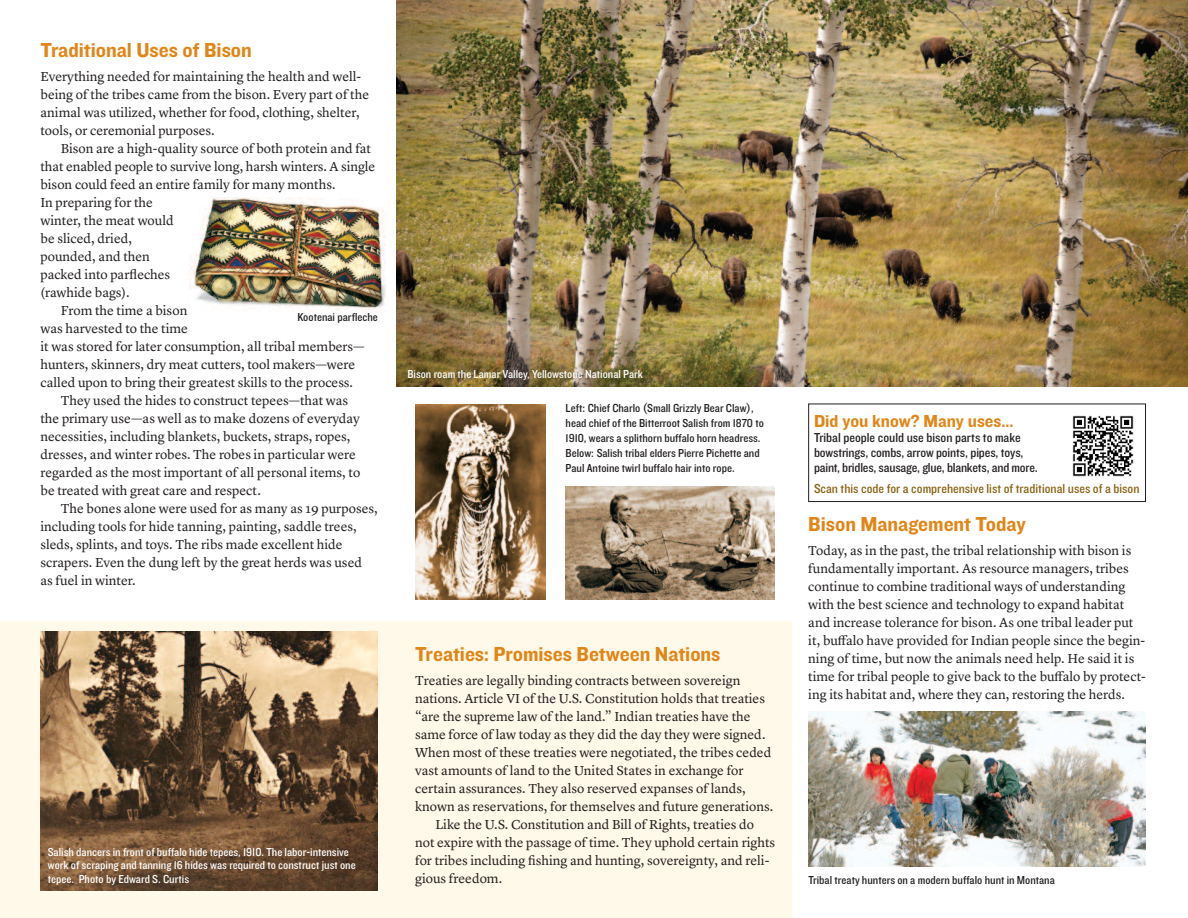
<style>
.page{position:relative;width:1188px;height:918px;background:#fff}
.page>*{position:absolute;margin:0;border:0;box-sizing:border-box;transform-origin:0 0}
.t1{font:21px "Knockout 51 Middleweight";color:#e08619}
.t2{font:18px "Knockout 51 Middleweight";color:#e08619}
.t3{font:13.5px/18px "Lyon Text";color:#231f20}
.t4{font:13.5px/15px "Knockout 30 Junior Welterwt";letter-spacing:-.01em;color:#231f20}
.t5{font:13.5px "Knockout 30 Junior Welterwt";color:#886113}
.t6{font:12px/15px "Knockout 30 Junior Welterwt";color:#231f20}
.t7{font:12px/13.5px "Knockout 30 Junior Welterwt";color:#fff}
</style>
<div class="page">
<img style="left:566px;top:486px;width:209px;height:114px">
<img style="left:415px;top:405px;width:130px;height:194px">
<img style="left:189px;top:197px;width:197px;height:115px">
<img style="left:396px;top:0;width:792px;height:387px">
<div style="left:0;top:621px;width:792px;height:297px;background:#fef9e8"></div>
<img style="left:40px;top:632px;width:338px;height:258px">
<img style="left:1072px;top:415px;width:62px;height:62px">
<div style="left:808px;top:404px;width:338px;height:98px;border:1px solid #231f20"></div>
<img style="left:808px;top:712px;width:338px;height:155px">
<h1 class="t1" style="left:40px;top:43px;width:213px">Traditional Uses of Bison</h1>
<p class="t3" style="left:40px;top:69px;width:330px">Everything needed for maintaining the health and well&shy;being of the tribes came from the bison. Every part of the animal was utilized, whether for food, clothing, shelter, tools, or ceremonial purposes.</p>
<p class="t3" style="left:61px;top:141px;width:312px">Bison are a high-quality source of both protein and fat</p>
<p class="t3" style="left:40px;top:159px;width:336px">that enabled people to survive long, harsh winters. A single</p>
<p class="t3" style="left:40px;top:177px;width:297px">bison could feed an entire family for many months.</p>
<p class="t3" style="left:40px;top:195px;width:114px">In preparing for the</p>
<p class="t3" style="left:40px;top:213px;width:135px">winter, the meat would</p>
<p class="t3" style="left:40px;top:231px;width:93px">be sliced, dried,</p>
<p class="t3" style="left:40px;top:249px;width:111px">pounded, and then</p>
<p class="t3" style="left:40px;top:267px;width:131px">packed into parfleches</p>
<p class="t3" style="left:40px;top:285px;width:91px">(rawhide bags).</p>
<p class="t3" style="left:61px;top:303px;width:128px">From the time a bison</p>
<p class="t3" style="left:40px;top:321px;width:149px">was harvested to the time</p>
<p class="t3" style="left:40px;top:339px;width:325px">it was stored for later consumption, all tribal members—</p>
<p class="t3" style="left:40px;top:357px;width:316px">hunters, skinners, dry meat cutters, tool makers—were</p>
<p class="t3" style="left:40px;top:375px;width:314px">called upon to bring their greatest skills to the process.</p>
<p class="t3" style="left:61px;top:393px;width:289px">They used the hides to construct tepees—that was</p>
<p class="t3" style="left:40px;top:411px;width:321px">the primary use—as well as to make dozens of everyday</p>
<p class="t3" style="left:40px;top:429px;width:312px">necessities, including blankets, buckets, straps, ropes,</p>
<p class="t3" style="left:40px;top:447px;width:317px">dresses, and winter robes. The robes in particular were</p>
<p class="t3" style="left:40px;top:465px;width:321px">regarded as the most important of all personal items, to</p>
<p class="t3" style="left:40px;top:483px;width:222px">be treated with great care and respect.</p>
<p class="t3" style="left:61px;top:501px;width:319px">The bones alone were used for as many as 19 purposes,</p>
<p class="t3" style="left:40px;top:519px;width:318px">including tools for hide tanning, painting, saddle trees,</p>
<p class="t3" style="left:40px;top:537px;width:304px">sleds, splints, and toys. The ribs made excellent hide</p>
<p class="t3" style="left:40px;top:555px;width:323px">scrapers. Even the dung left by the great herds was used</p>
<p class="t3" style="left:40px;top:573px;width:97px">as fuel in winter.</p>
<p class="t6" style="left:297px;top:310px;width:82px">Kootenai parfleche</p>
<p class="t7" style="left:48px;top:846px;width:309px">Salish dancers in front of buffalo hide tepees, 1910. The labor-intensive work of scraping and tanning 16 hides was required to construct just one tepee. Photo by Edward S. Curtis</p>
<p class="t7" style="left:407px;top:368px;width:237px">Bison roam the Lamar Valley, Yellowstone National Park</p>
<p class="t6" style="left:566px;top:402px;width:200px">Left: Chief Charlo (Small Grizzly Bear Claw), head chief of the Bitterroot Salish from 1870 to 1910, wears a splithorn buffalo horn headress.<br>Below: Salish tribal elders Pierre Pichette and Paul Antoine twirl buffalo hair into rope.</p>
<h1 class="t1" style="left:415px;top:647px;width:307px">Treaties: Promises Between Nations</h1>
<p class="t3" style="left:415px;top:673px;width:327px">Treaties are legally binding contracts between sovereign</p>
<p class="t3" style="left:415px;top:691px;width:351px">nations. Article VI of the U.S. Constitution holds that treaties</p>
<p class="t3" style="left:415px;top:709px;width:337px">“are the supreme law of the land.” Indian treaties have the</p>
<p class="t3" style="left:415px;top:727px;width:352px">same force of law today as they did the day they were signed.</p>
<p class="t3" style="left:415px;top:745px;width:358px">When most of these treaties were negotiated, the tribes ceded</p>
<p class="t3" style="left:415px;top:763px;width:330px">vast amounts of land to the United States in exchange for</p>
<p class="t3" style="left:415px;top:781px;width:332px">certain assurances. They also reserved expanses of lands,</p>
<p class="t3" style="left:415px;top:799px;width:360px">known as reservations, for themselves and future generations.</p>
<p class="t3" style="left:435px;top:817px;width:320px">Like the U.S. Constitution and Bill of Rights, treaties do</p>
<p class="t3" style="left:415px;top:835px;width:362px">not expire with the passage of time. They uphold certain rights</p>
<p class="t3" style="left:415px;top:853px;width:356px">for tribes including fishing and hunting, sovereignty, and reli-</p>
<p class="t3" style="left:415px;top:871px;width:89px">gious freedom.</p>
<h2 class="t2" style="left:814px;top:415px;width:201px">Did you know? Many uses...</h2>
<p class="t4" style="left:814px;top:431px;width:225px">Tribal people could use bison parts to make bowstrings, combs, arrow points, pipes, toys, paint, bridles, sausage, glue, blankets, and more.</p>
<p class="t5" style="left:814px;top:484px;width:327px">Scan this code for a comprehensive list of traditional uses of a bison</p>
<h1 class="t1" style="left:808px;top:517px;width:219px">Bison Management Today</h1>
<p class="t3" style="left:808px;top:543px;width:339px">Today, as in the past, the tribal relationship with bison is fundamentally important. As resource managers, tribes continue to combine traditional ways of understanding with the best science and technology to expand habitat and increase tolerance for bison. As one tribal leader put it, buffalo have provided for Indian people since the begin&shy;ning of time, but now the animals need help. He said it is time for tribal people to give back to the buffalo by protect&shy;ing its habitat and, where they can, restoring the herds.</p>
<p class="t6" style="left:808px;top:873px;width:248px">Tribal treaty hunters on a modern buffalo hunt in Montana</p>
</div>
